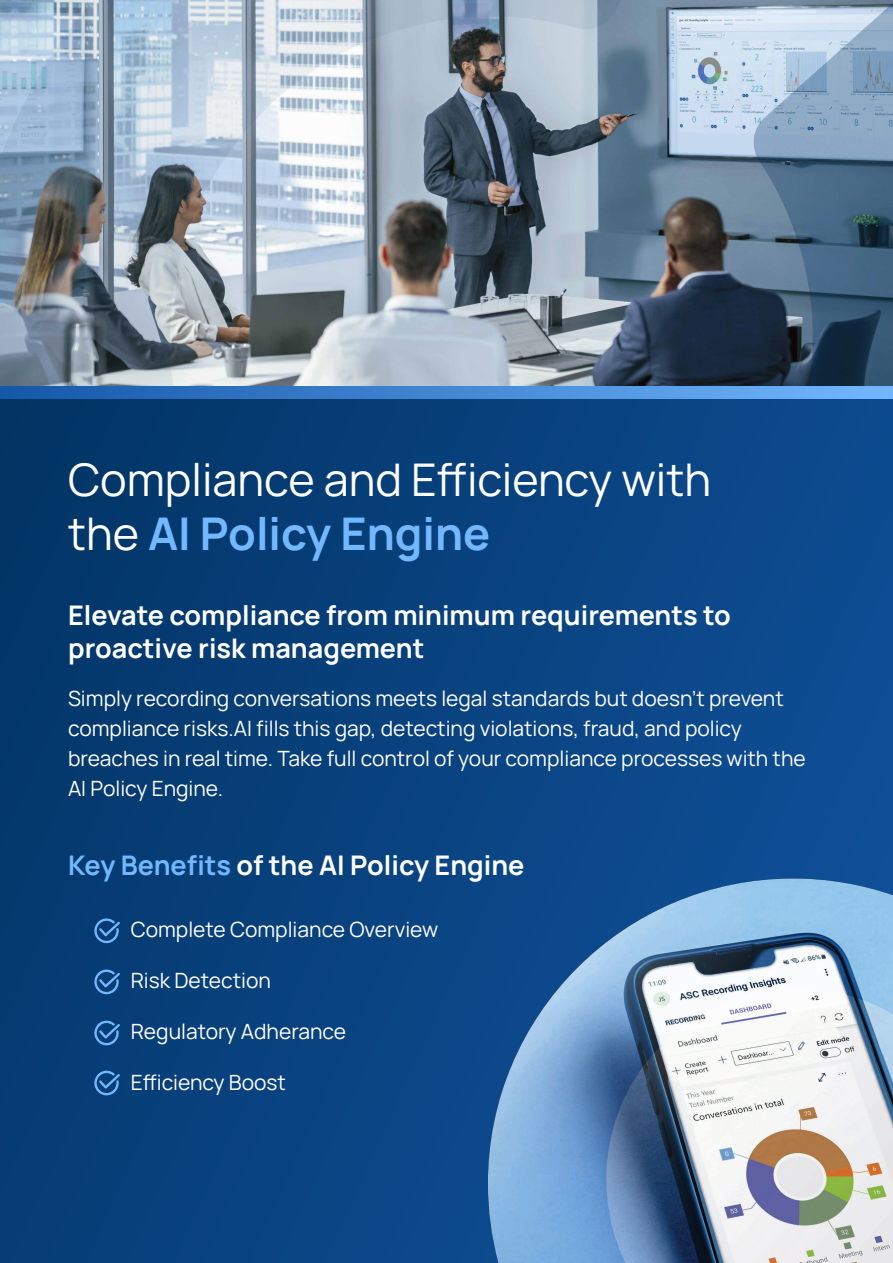
<style>
.page{position:relative;width:893px;height:1263px;background:#fff}
.page>*{position:absolute;margin:0;border:0;box-sizing:border-box;transform-origin:0 0}
.t1{font:45px/54px "Manrope";color:#fff}
.t2{font:700 27px/32.4px "Manrope";color:#fff}
.t3{font:21px/30px "Manrope";color:#fff}
.s1{font-weight:700;color:#73b8ff}
.s2{color:#73b8ff}
</style>
<div class="page">
<div style="left:0;top:0;width:893px;height:1263px;background:linear-gradient(to right,#04396d,#0e4d94)"></div>
<img style="left:0;top:0;width:893px;height:387px">
<svg style="left:488px;top:878px;width:405px;height:385px"></svg>
<svg style="left:0;top:387px;width:893px;height:11px"></svg>
<svg style="left:94px;top:918px;width:26px;height:25px"></svg>
<svg style="left:94px;top:969px;width:26px;height:25px"></svg>
<svg style="left:94px;top:1021px;width:26px;height:24px"></svg>
<svg style="left:94px;top:1071px;width:26px;height:24px"></svg>
<p class="t1" style="left:68px;top:450px;width:645px">Compliance and Efficiency with the <span class="s1">AI Policy Engine</span></p>
<p class="t2" style="left:68px;top:597px;width:664px">Elevate compliance from minimum requirements to proactive risk management</p>
<p class="t3" style="left:68px;top:682px;width:739px">Simply recording conversations meets legal standards but doesn’t prevent compliance risks.AI fills this gap, detecting violations, fraud, and policy breaches in real time. Take full control of your compliance processes with the AI Policy Engine.</p>
<p class="t2" style="left:68px;top:846px;width:458px"><span class="s2">Key Benefits</span> of the AI Policy Engine</p>
<p class="t3" style="left:131px;top:913px;width:309px">Complete Compliance Overview</p>
<p class="t3" style="left:131px;top:964px;width:142px">Risk Detection</p>
<p class="t3" style="left:131px;top:1015px;width:217px">Regulatory Adherance</p>
<p class="t3" style="left:131px;top:1066px;width:157px">Efficiency Boost</p>
</div>
